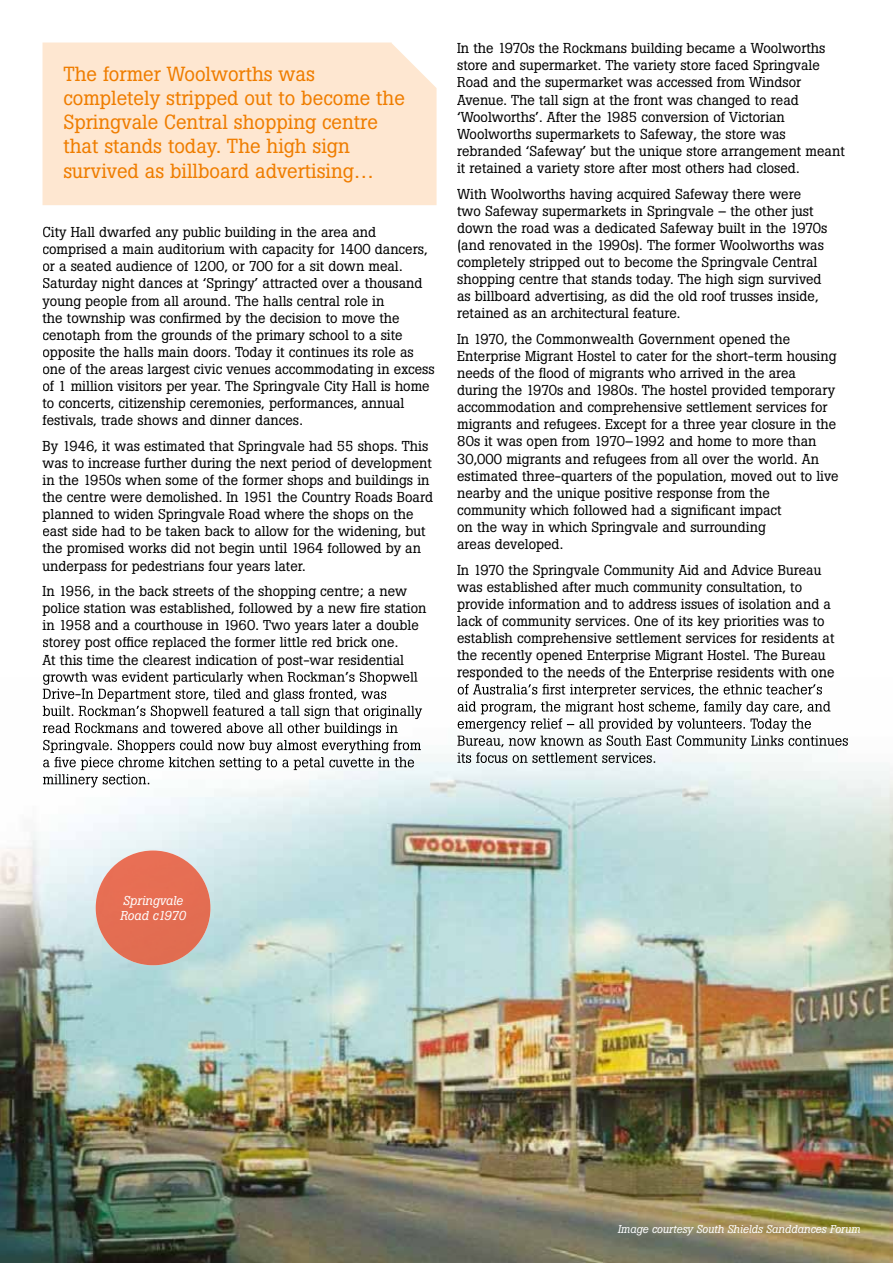
<style>
.page{position:relative;width:893px;height:1263px;background:#fff}
.page>*{position:absolute;margin:0;border:0;box-sizing:border-box;transform-origin:0 0}
.t1{font:20.25px/24.3px "Boton";color:#ef7d00}
.t2{font:14.25px/17.1px "Boton";color:#000}
.t3{font:italic 12.75px/15.3px "Boton";color:#fff}
.t4{font:italic 11.25px "Boton";color:#fff}
</style>
<div class="page">
<img style="left:0;top:680px;width:893px;height:583px">
<img style="left:43px;top:677px;width:375px;height:8px">
<img style="left:43px;top:688px;width:344px;height:14px">
<img style="left:43px;top:706px;width:379px;height:13px">
<img style="left:43px;top:723px;width:355px;height:13px">
<img style="left:43px;top:740px;width:378px;height:13px">
<img style="left:43px;top:757px;width:372px;height:13px">
<img style="left:43px;top:774px;width:106px;height:13px">
<img style="left:457px;top:677px;width:376px;height:3px">
<img style="left:458px;top:684px;width:364px;height:13px">
<img style="left:458px;top:701px;width:373px;height:14px">
<img style="left:458px;top:718px;width:353px;height:14px">
<img style="left:457px;top:735px;width:391px;height:14px">
<img style="left:457px;top:752px;width:198px;height:11px">
<div style="left:96px;top:850px;width:114px;height:115px;background:#e56d52;border-radius:57px"></div>
<div style="left:43px;top:43px;width:394px;height:162px;background:#fee7d1"></div>
<h1 class="t1" style="left:63px;top:61px;width:343px">The former Woolworths was completely stripped out to become the Springvale Central shopping centre that stands today. The high sign survived as billboard advertising…</h1>
<p class="t2" style="left:43px;top:224px;width:394px">City Hall dwarfed any public building in the area and comprised a main auditorium with capacity for 1400 dancers, or a seated audience of 1200, or 700 for a sit down meal.<br>Saturday night dances at ‘Springy’ attracted over a thousand young people from all around. The halls central role in<br>the township was confirmed by the decision to move the cenotaph from the grounds of the primary school to a site opposite the halls main doors. Today it continues its role as one of the areas largest civic venues accommodating in excess of 1 million visitors per year. The Springvale City Hall is home to concerts, citizenship ceremonies, performances, annual festivals, trade shows and dinner dances.</p>
<p class="t2" style="left:43px;top:437px;width:392px">By 1946, it was estimated that Springvale had 55 shops. This was to increase further during the next period of development in the 1950s when some of the former shops and buildings in the centre were demolished. In 1951 the Country Roads Board planned to widen Springvale Road where the shops on the east side had to be taken back to allow for the widening, but the promised works did not begin until 1964 followed by an underpass for pedestrians four years later.</p>
<p class="t2" style="left:43px;top:583px;width:386px">In 1956, in the back streets of the shopping centre; a new police station was established, followed by a new fire station in 1958 and a courthouse in 1960. Two years later a double storey post office replaced the former little red brick one.<br>At this time the clearest indication of post-war residential growth was evident particularly when Rockman’s Shopwell</p>
<p class="t2" style="left:457px;top:40px;width:389px">In the 1970s the Rockmans building became a Woolworths store and supermarket. The variety store faced Springvale Road and the supermarket was accessed from Windsor Avenue. The tall sign at the front was changed to read ‘Woolworths’. After the 1985 conversion of Victorian Woolworths supermarkets to Safeway, the store was rebranded ‘Safeway’ but the unique store arrangement meant it retained a variety store after most others had closed.</p>
<p class="t2" style="left:457px;top:185px;width:372px">With Woolworths having acquired Safeway there were two Safeway supermarkets in Springvale – the other just down the road was a dedicated Safeway built in the 1970s (and renovated in the 1990s). The former Woolworths was completely stripped out to become the Springvale Central shopping centre that stands today. The high sign survived as billboard advertising, as did the old roof trusses inside, retained as an architectural feature.</p>
<p class="t2" style="left:457px;top:330px;width:383px">In 1970, the Commonwealth Government opened the Enterprise Migrant Hostel to cater for the short-term housing needs of the flood of migrants who arrived in the area during the 1970s and 1980s. The hostel provided temporary accommodation and comprehensive settlement services for migrants and refugees. Except for a three year closure in the 80s it was open from 1970–1992 and home to more than 30,000 migrants and refugees from all over the world. An estimated three-quarters of the population, moved out to live nearby and the unique positive response from the community which followed had a significant impact<br>on the way in which Springvale and surrounding<br>areas developed.</p>
<p class="t2" style="left:457px;top:561px;width:379px">In 1970 the Springvale Community Aid and Advice Bureau was established after much community consultation, to provide information and to address issues of isolation and a lack of community services. One of its key priorities was to establish comprehensive settlement services for residents at the recently opened Enterprise Migrant Hostel. The Bureau responded to the needs of the Enterprise residents with one</p>
<p class="t3" style="left:120px;top:893px;width:67px">Springvale<br>Road c1970</p>
<p class="t4" style="left:618px;top:1223px;width:244px">Image courtesy South Shields Sanddances Forum</p>
</div>
